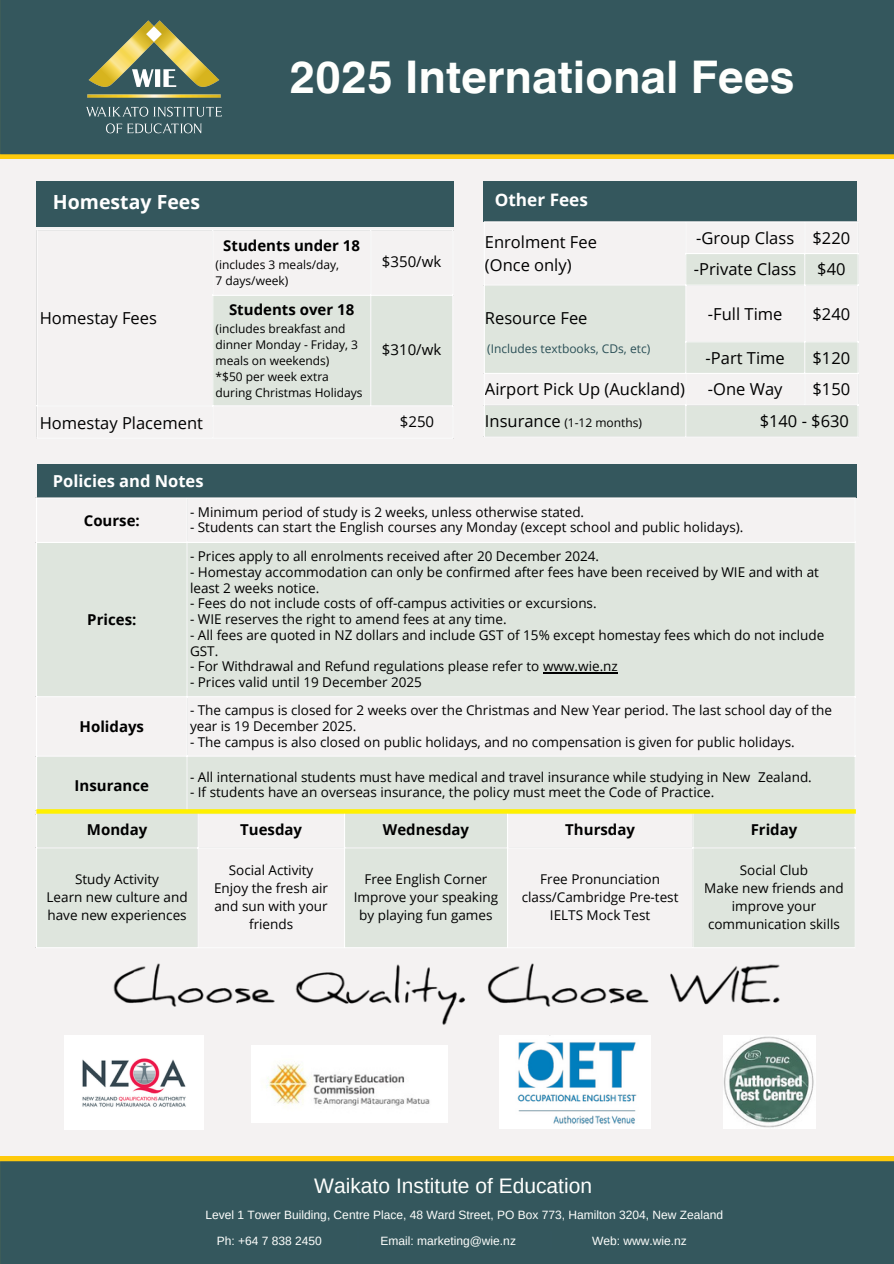
<style>
.page{position:relative;width:894px;height:1264px;background:#fff}
.page>*{position:absolute;margin:0;border:0;box-sizing:border-box;transform-origin:0 0}
.t1{font:700 45px "Helvetica World";color:#fefffd}
.t2{font:21px "Arimo";color:#fefffd}
.t3{font:700 19.5px "Open Sans";color:#fff}
.t4{font:700 17.25px "Open Sans";color:#fff}
.t5{font:16.5px "Open Sans";color:#000}
.t6{font:700 16.5px "Open Sans";color:#fff}
.t7{font:700 15px "Open Sans";color:#000}
.t8{font:15px "Open Sans";color:#000}
.t9{font:13.5px/18px "Open Sans";color:#000}
.t10{font:12px/16px "Open Sans";color:#000}
.t11{font:12px "Arimo";color:#fefffd}
.t12{font:12px "Open Sans";color:#2a4f56}
</style>
<div class="page">
<div style="left:0;top:0;width:893px;height:1263px;background:#f4f2f2"></div>
<div style="left:0;top:0;width:893px;height:159px;background:#34575d"></div>
<img style="left:80px;top:3px;width:148px;height:147px">
<div style="left:0;top:1156px;width:893px;height:107px;background:#34575d"></div>
<div style="left:37px;top:464px;width:819px;height:33px;background:#34575d"></div>
<div style="left:483px;top:181px;width:373px;height:40px;background:#34575d"></div>
<div style="left:36px;top:181px;width:417px;height:45px;background:#34575d"></div>
<div style="left:213px;top:296px;width:239px;height:109px;background:#dee5dd"></div>
<hr style="left:36px;top:231px;width:2px;height:207px;background:#fff">
<hr style="left:212px;top:231px;width:1px;height:207px;background:#fff">
<hr style="left:370px;top:231px;width:1px;height:174px;background:#fff">
<hr style="left:452px;top:231px;width:1px;height:207px;background:#fff">
<hr style="left:36px;top:229px;width:417px;height:2px;background:#fff">
<hr style="left:212px;top:295px;width:241px;height:1px;background:#fff">
<hr style="left:36px;top:405px;width:417px;height:1px;background:#fff">
<hr style="left:36px;top:438px;width:417px;height:1px;background:#fff">
<svg style="left:485px;top:254px;width:372px;height:182px;fill:#dee5dd"></svg>
<hr style="left:483px;top:222px;width:2px;height:214px;background:#fff">
<hr style="left:685px;top:222px;width:1px;height:214px;background:#fff">
<hr style="left:803px;top:222px;width:2px;height:182px;background:#fff">
<hr style="left:857px;top:222px;width:1px;height:214px;background:#fff">
<hr style="left:483px;top:221px;width:375px;height:1px;background:#fff">
<hr style="left:685px;top:253px;width:173px;height:1px;background:#fff">
<hr style="left:483px;top:285px;width:375px;height:1px;background:#fff">
<hr style="left:685px;top:341px;width:173px;height:1px;background:#fff">
<hr style="left:483px;top:373px;width:375px;height:1px;background:#fff">
<hr style="left:483px;top:404px;width:375px;height:1px;background:#fff">
<hr style="left:483px;top:436px;width:375px;height:1px;background:#fff">
<svg style="left:37px;top:543px;width:817px;height:266px;fill:#dee5dd"></svg>
<hr style="left:543px;top:672px;width:74px;height:1px;background:#000">
<hr style="left:36px;top:498px;width:1px;height:315px;background:#fff">
<hr style="left:186px;top:498px;width:2px;height:315px;background:#fff">
<hr style="left:854px;top:498px;width:1px;height:315px;background:#fff">
<hr style="left:36px;top:497px;width:819px;height:1px;background:#fff">
<hr style="left:36px;top:542px;width:819px;height:1px;background:#fff">
<hr style="left:36px;top:696px;width:819px;height:1px;background:#fff">
<hr style="left:36px;top:755px;width:819px;height:1px;background:#fff">
<svg style="left:37px;top:813px;width:817px;height:134px;fill:#dee5dd"></svg>
<hr style="left:36px;top:811px;width:1px;height:136px;background:#fff">
<hr style="left:197px;top:811px;width:1px;height:136px;background:#fff">
<hr style="left:344px;top:811px;width:1px;height:136px;background:#fff">
<hr style="left:507px;top:811px;width:1px;height:136px;background:#fff">
<hr style="left:692px;top:811px;width:1px;height:136px;background:#fff">
<hr style="left:854px;top:811px;width:1px;height:136px;background:#fff">
<hr style="left:36px;top:847px;width:819px;height:1px;background:#fff">
<hr style="left:36px;top:947px;width:819px;height:1px;background:#fff">
<svg style="left:36px;top:809px;width:819px;height:4px;background:#fdef0a"></svg>
<img style="left:499px;top:1035px;width:151px;height:93px">
<img style="left:723px;top:1035px;width:92px;height:93px">
<img style="left:65px;top:1035px;width:138px;height:94px">
<img style="left:113px;top:963px;width:667px;height:62px">
<img style="left:251px;top:1045px;width:196px;height:77px">
<p class="t1" style="left:289px;top:40px;width:506px">2025 International Fees</p>
<p class="t3" style="left:53px;top:188px;width:149px">Homestay Fees</p>
<p class="t4" style="left:494px;top:187px;width:95px">Other Fees</p>
<h2 class="t7" style="left:223px;top:235px;width:138px">Students under 18</h2>
<p class="t10" style="left:215px;top:256px;width:125px">(includes 3 meals/day,</p>
<p class="t10" style="left:215px;top:272px;width:74px">7 days/week)</p>
<p class="t8" style="left:382px;top:251px;width:61px">$350/wk</p>
<p class="t5" style="left:485px;top:231px;width:113px">Enrolment Fee</p>
<p class="t5" style="left:485px;top:253px;width:88px">(Once only)</p>
<h4 class="t5" style="left:696px;top:226px;width:99px">-Group Class</h4>
<p class="t5" style="left:812px;top:226px;width:39px">$220</p>
<p class="t5" style="left:693px;top:258px;width:104px">-Private Class</p>
<p class="t5" style="left:817px;top:258px;width:30px">$40</p>
<h1 class="t5" style="left:40px;top:306px;width:119px">Homestay Fees</h1>
<p class="t7" style="left:229px;top:299px;width:127px">Students over 18</p>
<p class="t10" style="left:215px;top:320px;width:144px">(includes breakfast and dinner Monday - Friday, 3 meals on weekends)</p>
<p class="t10" style="left:215px;top:368px;width:149px">*$50 per week extra during Christmas Holidays</p>
<p class="t8" style="left:382px;top:339px;width:61px">$310/wk</p>
<p class="t5" style="left:40px;top:411px;width:165px">Homestay Placement</p>
<p class="t8" style="left:400px;top:410px;width:36px">$250</p>
<p class="t5" style="left:485px;top:306px;width:104px">Resource Fee</p>
<p class="t5" style="left:707px;top:302px;width:76px">-Full Time</p>
<p class="t5" style="left:812px;top:302px;width:39px">$240</p>
<p class="t5" style="left:705px;top:346px;width:81px">-Part Time</p>
<p class="t5" style="left:812px;top:346px;width:39px">$120</p>
<p class="t5" style="left:485px;top:378px;width:201px">Airport Pick Up (Auckland)</p>
<p class="t5" style="left:707px;top:378px;width:76px">-One Way</p>
<p class="t5" style="left:812px;top:378px;width:39px">$150</p>
<p class="t5" style="left:485px;top:409px;width:77px">Insurance</p>
<p class="t5" style="left:759px;top:409px;width:91px">$140 - $630</p>
<p class="t12" style="left:487px;top:340px;width:164px">(Includes textbooks, CDs, etc)</p>
<p class="t10" style="left:564px;top:414px;width:79px">(1-12 months)</p>
<h3 class="t6" style="left:53px;top:469px;width:152px">Policies and Notes</h3>
<p class="t7" style="left:84px;top:509px;width:58px">Course:</p>
<p class="t7" style="left:87px;top:609px;width:51px">Prices:</p>
<p class="t7" style="left:80px;top:716px;width:66px">Holidays</p>
<p class="t7" style="left:75px;top:774px;width:76px">Insurance</p>
<p class="t9" style="left:190px;top:502px;width:395px">- Minimum period of study is 2 weeks, unless otherwise stated.</p>
<p class="t9" style="left:190px;top:518px;width:554px">- Students can start the English courses any Monday (except school and public holidays).</p>
<p class="t9" style="left:190px;top:547px;width:410px">- Prices apply to all enrolments received after 20 December 2024.</p>
<h4 class="t9" style="left:190px;top:563px;width:630px;line-height:15.8px">- Homestay accommodation can only be confirmed after fees have been received by WIE and with at least 2 weeks notice.</h4>
<p class="t9" style="left:190px;top:594px;width:408px">- Fees do not include costs of off-campus activities or excursions.</p>
<p class="t9" style="left:190px;top:610px;width:318px">- WIE reserves the right to amend fees at any time.</p>
<p class="t9" style="left:190px;top:626px;width:635px;line-height:15.8px">- All fees are quoted in NZ dollars and include GST of 15% except homestay fees which do not include<br>GST.</p>
<p class="t9" style="left:190px;top:657px;width:429px">- For Withdrawal and Refund regulations please refer to www.wie.nz</p>
<p class="t9" style="left:190px;top:673px;width:233px">- Prices valid until 19 December 2025</p>
<p class="t9" style="left:190px;top:702px;width:643px;line-height:15.8px">- The campus is closed for 2 weeks over the Christmas and New Year period. The last school day of the year is 19 December 2025.</p>
<p class="t9" style="left:190px;top:732px;width:606px">- The campus is also closed on public holidays, and no compensation is given for public holidays.</p>
<p class="t9" style="left:190px;top:767px;width:623px">- All international students must have medical and travel insurance while studying in New Zealand.</p>
<p class="t9" style="left:190px;top:783px;width:525px">- If students have an overseas insurance, the policy must meet the Code of Practice.</p>
<p class="t7" style="left:87px;top:819px;width:62px">Monday</p>
<p class="t7" style="left:240px;top:819px;width:63px">Tuesday</p>
<p class="t7" style="left:383px;top:819px;width:88px">Wednesday</p>
<p class="t7" style="left:565px;top:819px;width:71px">Thursday</p>
<p class="t7" style="left:750px;top:819px;width:48px">Friday</p>
<p class="t9" style="left:75px;top:870px;width:85px">Study Activity</p>
<p class="t9" style="left:47px;top:888px;width:142px">Learn new culture and have new experiences</p>
<p class="t9" style="left:229px;top:861px;width:86px">Social Activity</p>
<p class="t9" style="left:214px;top:879px;width:116px;text-align:center">Enjoy the fresh air and sun with your friends</p>
<p class="t9" style="left:739px;top:861px;width:70px">Social Club</p>
<p class="t9" style="left:704px;top:879px;width:141px;text-align:center">Make new friends and improve your communication skills</p>
<p class="t9" style="left:364px;top:870px;width:124px">Free English Corner</p>
<p class="t9" style="left:354px;top:888px;width:146px;text-align:center">Improve your speaking by playing fun games</p>
<p class="t9" style="left:521px;top:870px;width:158px;text-align:center">Free Pronunciation class/Cambridge Pre-test<br>IELTS Mock Test</p>
<p class="t2" style="left:314px;top:1174px;width:279px">Waikato Institute of Education</p>
<p class="t11" style="left:205px;top:1208px;width:519px">Level 1 Tower Building, Centre Place, 48 Ward Street, PO Box 773, Hamilton 3204, New Zealand</p>
<p class="t11" style="left:217px;top:1234px;width:107px">Ph: +64 7 838 2450</p>
<p class="t11" style="left:380px;top:1234px;width:137px">Email: marketing@wie.nz</p>
<p class="t11" style="left:592px;top:1234px;width:96px">Web: www.wie.nz</p>
</div>
